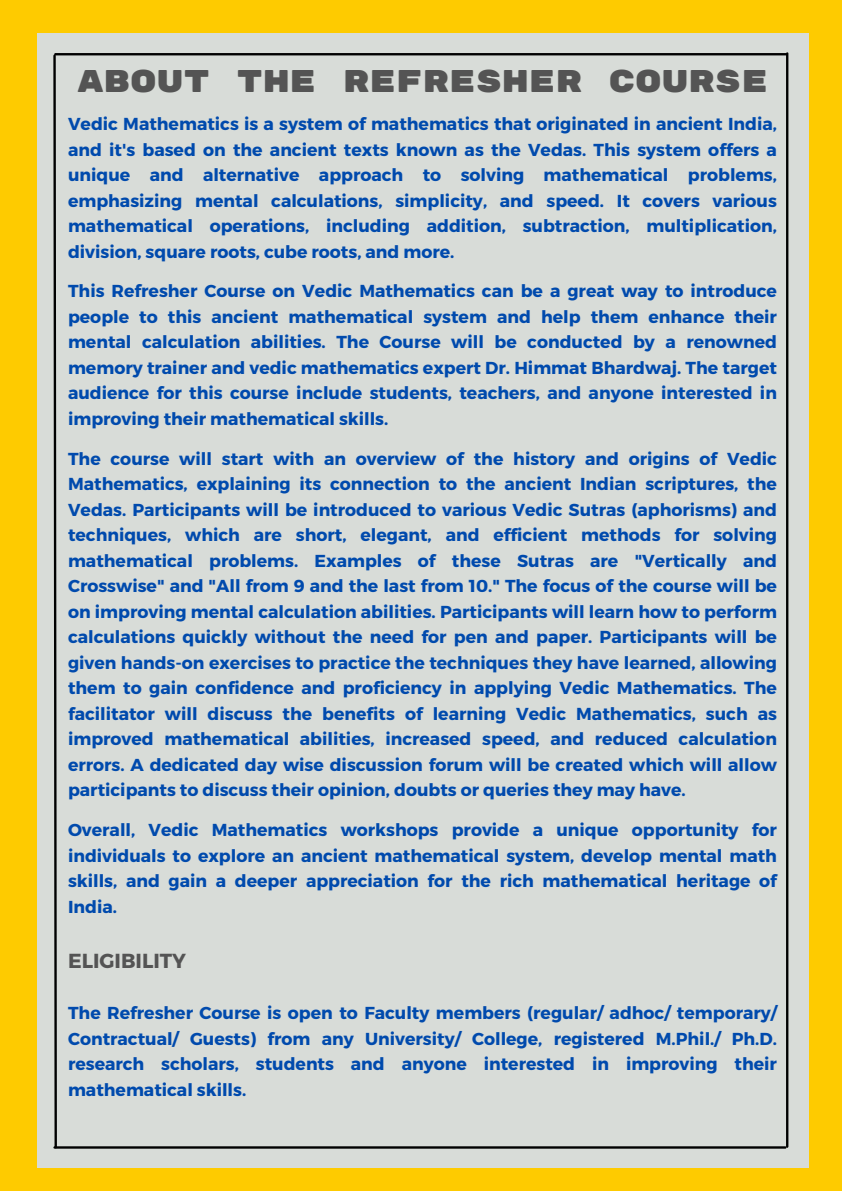
<style>
.page{position:relative;width:842px;height:1191px;background:#fff}
.page>*{position:absolute;margin:0;border:0;box-sizing:border-box;transform-origin:0 0}
.t1{font:31.3px "Rubik Mono One";color:#545454}
.t2{font:700 20.3px "Montserrat";color:#545454}
.t3{font:700 17.3px/25.5px "Montserrat";color:#004aad;text-align:justify}
</style>
<div class="page">
<div style="left:0;top:0;width:842px;height:1190px;background:#fecb00"></div>
<div style="left:37px;top:33px;width:771px;height:1133px;background:#d8dcd8"></div>
<hr style="left:786px;top:53px;width:2px;height:1093px;background:#000">
<hr style="left:55px;top:53px;width:731px;height:2px;background:#000">
<hr style="left:55px;top:1146px;width:730px;height:2px;background:#000">
<svg style="left:53px;top:53px;width:5px;height:1096px"></svg>
<h1 class="t1" style="left:77px;top:63px;width:692px">ABOUT THE REFRESHER COURSE</h1>
<p class="t3" style="left:68px;top:110px;width:710px">Vedic Mathematics is a system of mathematics that originated in ancient India, and it's based on the ancient texts known as the Vedas. This system offers a unique and alternative approach to solving mathematical problems, emphasizing mental calculations, simplicity, and speed. It covers various mathematical operations, including addition, subtraction, multiplication, division, square roots, cube roots, and more.</p>
<p class="t3" style="left:68px;top:277px;width:710px">This Refresher Course on Vedic Mathematics can be a great way to introduce people to this ancient mathematical system and help them enhance their mental calculation abilities. The Course will be conducted by a renowned memory trainer and vedic mathematics expert Dr. Himmat Bhardwaj. The target audience for this course include students, teachers, and anyone interested in improving their mathematical skills.</p>
<p class="t3" style="left:68px;top:445px;width:710px">The course will start with an overview of the history and origins of Vedic Mathematics, explaining its connection to the ancient Indian scriptures, the Vedas. Participants will be introduced to various Vedic Sutras (aphorisms) and techniques, which are short, elegant, and efficient methods for solving mathematical problems. Examples of these Sutras are "Vertically and Crosswise" and "All from 9 and the last from 10." The focus of the course will be on improving mental calculation abilities. Participants will learn how to perform calculations quickly without the need for pen and paper. Participants will be given hands-on exercises to practice the techniques they have learned, allowing them to gain confidence and proficiency in applying Vedic Mathematics. The facilitator will discuss the benefits of learning Vedic Mathematics, such as improved mathematical abilities, increased speed, and reduced calculation errors. A dedicated day wise discussion forum will be created which will allow participants to discuss their opinion, doubts or queries they may have.</p>
<p class="t3" style="left:68px;top:816px;width:710px">Overall, Vedic Mathematics workshops provide a unique opportunity for individuals to explore an ancient mathematical system, develop mental math skills, and gain a deeper appreciation for the rich mathematical heritage of India.</p>
<p class="t2" style="left:68px;top:947px;width:120px">ELIGIBILITY</p>
<p class="t3" style="left:68px;top:999px;width:710px">The Refresher Course is open to Faculty members (regular/ adhoc/ temporary/ Contractual/ Guests) from any University/ College, registered M.Phil./ Ph.D. research scholars, students and anyone interested in improving their mathematical skills.</p>
</div>
